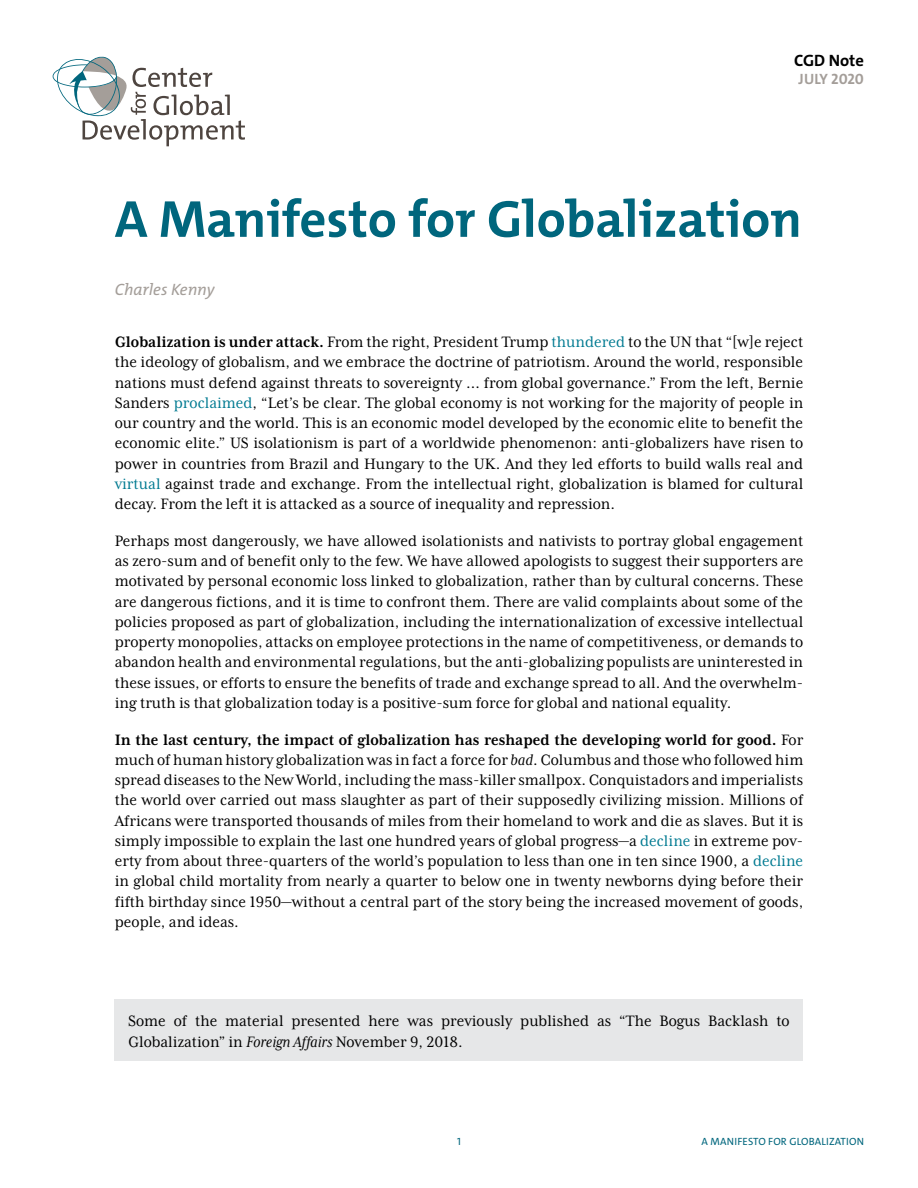
<style>
.page{position:relative;width:918px;height:1188px;background:#fff}
.page>*{position:absolute;margin:0;border:0;box-sizing:border-box;transform-origin:0 0}
.t1{font:700 52.5px "The Mix C4 s";color:#00667d}
.t2{font:17.25px/20.2px "Mrs Eaves XL Serif Nar OT";color:#000;text-align:justify}
.t3{font:italic 16.5px "The Mix C4 s";color:#a49e99}
.t4{font:700 16.5px "The Mix C4 s";color:#000}
.t5{font:700 15px "The Mix C4 s";color:#a49e99}
.t6{font:10.5px "The Mix C4 s";letter-spacing:.02em;color:#00667d}
.s1{font-weight:700}
.s2{color:#007a91}
.s3{font-style:italic}
</style>
<div class="page">
<svg style="left:53px;top:56px;width:192px;height:90px"></svg>
<div style="left:115px;top:999px;width:688px;height:61px;background:#e6e7e8"></div>
<p class="t4" style="left:794px;top:50px;width:71px">CGD Note</p>
<p class="t5" style="left:799px;top:70px;width:67px">JULY 2020</p>
<h1 class="t1" style="left:115px;top:185px;width:689px">A Manifesto for Globalization</h1>
<p class="t3" style="left:115px;top:279px;width:101px">Charles Kenny</p>
<p class="t2" style="left:115px;top:332px;width:690px"><span class="s1">Globalization is under attack.</span> From the right, President Trump <span class="s2">thundered</span> to the UN that “[w]e reject the ideology of globalism, and we embrace the doctrine of patriotism. Around the world, responsible nations must defend against threats to sovereignty … from global governance.” From the left, Bernie Sanders <span class="s2">proclaimed</span>, “Let’s be clear. The global economy is not working for the majority of people in our country and the world. This is an economic model developed by the economic elite to benefit the economic elite.” US isolationism is part of a worldwide phenomenon: anti-globalizers have risen to power in countries from Brazil and Hungary to the UK. And they led efforts to build walls real and <span class="s2">virtual</span> against trade and exchange. From the intellectual right, globalization is blamed for cultural decay. From the left it is attacked as a source of inequality and repression.</p>
<p class="t2" style="left:115px;top:531px;width:690px">Perhaps most dangerously, we have allowed isolationists and nativists to portray global engagement as zero-sum and of benefit only to the few. We have allowed apologists to suggest their supporters are motivated by personal economic loss linked to globalization, rather than by cultural concerns. These are dangerous fictions, and it is time to confront them. There are valid complaints about some of the policies proposed as part of globalization, including the internationalization of excessive intellectual property monopolies, attacks on employee protections in the name of competitiveness, or demands to abandon health and environmental regulations, but the anti-globalizing populists are uninterested in these issues, or efforts to ensure the benefits of trade and exchange spread to all. And the overwhelm&shy;ing truth is that globalization today is a positive-sum force for global and national equality.</p>
<p class="t2" style="left:115px;top:729px;width:690px"><span class="s1">In the last century, the impact of globalization has reshaped the developing world for good.</span> For much of human history globalization was in fact a force for <span class="s3">bad</span>. Columbus and those who followed him spread diseases to the New World, including the mass-killer smallpox. Conquistadors and imperialists the world over carried out mass slaughter as part of their supposedly civilizing mission. Millions of Africans were transported thousands of miles from their homeland to work and die as slaves. But it is simply impossible to explain the last one hundred years of global progress—a <span class="s2">decline</span> in extreme pov&shy;erty from about three-quarters of the world’s population to less than one in ten since 1900, a <span class="s2">decline </span>in global child mortality from nearly a quarter to below one in twenty newborns dying before their fifth birthday since 1950—without a central part of the story being the increased movement of goods, people, and ideas.</p>
<p class="t2" style="left:128px;top:1011px;width:663px">Some of the material presented here was previously published as “The Bogus Backlash to<br>Globalization” in <span class="s3">Foreign Affairs</span> November 9, 2018.</p>
<p class="t6" style="left:457px;top:1134px;width:5px">1</p>
<p class="t6" style="left:702px;top:1134px;width:164px">A MANIFESTO FOR GLOBALIZATION</p>
</div>
